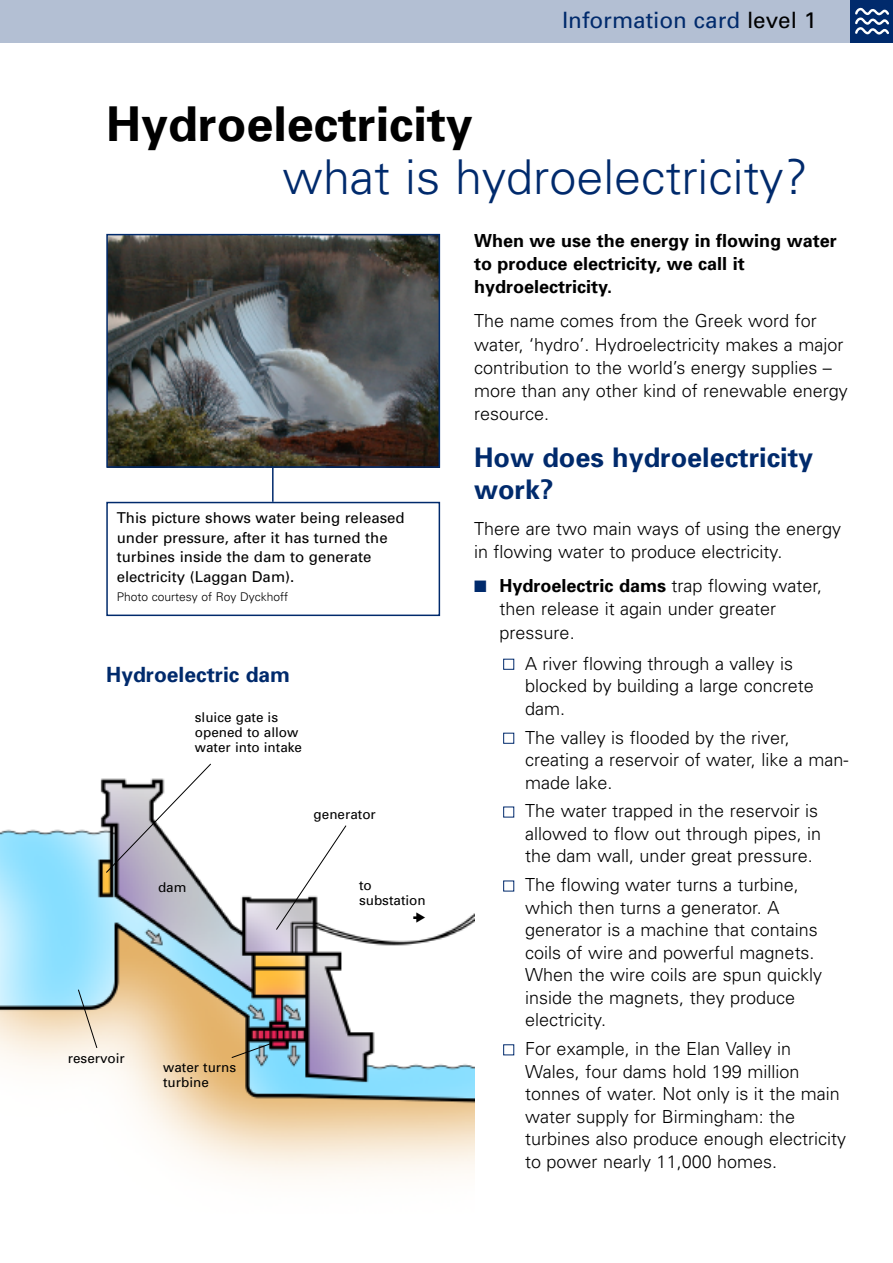
<style>
.page{position:relative;width:893px;height:1263px;background:#fff}
.page>*{position:absolute;margin:0;border:0;box-sizing:border-box;transform-origin:0 0}
.t1{font:300 48px "Univers";color:#002a6c}
.t2{font:700 48px "Univers";color:#000}
.t3{font:700 27px/32.4px "Univers";color:#002a6c}
.t4{font:22.5px "Univers";color:#002a6c}
.t5{font:700 21px "Univers";color:#002a6c}
.t6{font:300 18px/22.5px "Univers";color:#000}
.t7{font:700 18px/23.2px "Univers";color:#000}
.t8{font:15px/19.5px "Univers";color:#000}
.t9{font:13.5px/15.1px "Univers";color:#000}
.t10{font:300 12px "Univers";color:#000}
.s1{color:#000}
.s2{color:#002a6c}
.s3{font-weight:700}
</style>
<div class="page">
<div style="left:0;top:0;width:850px;height:43px;background:#b3bfd3"></div>
<div style="left:850px;top:0;width:43px;height:43px;background:#002a6c"></div>
<svg style="left:855px;top:7px;width:34px;height:28px"></svg>
<img style="left:109px;top:237px;width:328px;height:228px">
<div style="left:106px;top:234px;width:334px;height:234px;border:2px solid #002a6c"></div>
<div style="left:106px;top:502px;width:334px;height:114px;border:2px solid #002a6c"></div>
<img style="left:0;top:763px;width:474px;height:413px">
<svg style="left:276px;top:825px;width:70px;height:105px"></svg>
<svg style="left:78px;top:989px;width:19px;height:59px"></svg>
<svg style="left:232px;top:1044px;width:38px;height:14px"></svg>
<svg style="left:106px;top:764px;width:105px;height:109px"></svg>
<hr style="left:272px;top:468px;width:2px;height:34px;background:#002a6c">
<div style="left:419px;top:961px;width:70px;height:17px;background:#fff"></div>
<svg style="left:413px;top:912px;width:12px;height:10px"></svg>
<p class="t4" style="left:562px;top:12px;width:256px">Information card <span class="s1">level 1</span></p>
<h1 class="t2" style="left:106px;top:106px;width:368px">Hydroelectricity</h1>
<h1 class="t1" style="left:283px;top:160px;width:527px">what is hydroelectricity?</h1>
<p class="t8" style="left:117px;top:509px;width:289px">This picture shows water being released under pressure, after it has turned the turbines inside the dam to generate electricity (Laggan Dam).</p>
<p class="t10" style="left:117px;top:592px;width:173px">Photo courtesy of Roy Dyckhoff</p>
<p class="t5" style="left:106px;top:666px;width:185px">Hydroelectric dam</p>
<p class="t9" style="left:195px;top:711px;width:109px">sluice gate is opened to allow water into intake</p>
<p class="t9" style="left:314px;top:808px;width:64px">generator</p>
<p class="t9" style="left:158px;top:881px;width:30px">dam</p>
<p class="t9" style="left:359px;top:879px;width:68px">to substation</p>
<p class="t9" style="left:68px;top:1052px;width:59px">reservoir</p>
<p class="t9" style="left:163px;top:1060px;width:75px">water turns turbine</p>
<p class="t7" style="left:474px;top:230px;width:364px">When we use the energy in flowing water to produce electricity, we call it hydroelectricity.</p>
<p class="t6" style="left:474px;top:311px;width:375px;line-height:23.2px">The name comes from the Greek word for water, ‘hydro’. Hydroelectricity makes a major contribution to the world’s energy supplies – more than any other kind of renewable energy resource.</p>
<h2 class="t3" style="left:474px;top:443px;width:341px">How does hydroelectricity work?</h2>
<p class="t6" style="left:474px;top:519px;width:369px;line-height:23.2px">There are two main ways of using the energy in flowing water to produce electricity.</p>
<p class="t6" style="left:500px;top:576px;width:324px;line-height:23.2px;text-indent:-25px"><span class="s2">■</span> <span class="s3">Hydroelectric dams</span> trap flowing water, then release it again under greater pressure.</p>
<p class="t6" style="left:525px;top:654px;width:290px">A river flowing through a valley is blocked by building a large concrete dam.</p>
<p class="t6" style="left:525px;top:727px;width:325px">The valley is flooded by the river, creating a reservoir of water, like a man&shy;made lake.</p>
<p class="t6" style="left:525px;top:801px;width:298px">The water trapped in the reservoir is allowed to flow out through pipes, in the dam wall, under great pressure.</p>
<p class="t6" style="left:525px;top:875px;width:299px">The flowing water turns a turbine, which then turns a generator. A generator is a machine that contains coils of wire and powerful magnets.<br>When the wire coils are spun quickly inside the magnets, they produce electricity.</p>
<p class="t6" style="left:525px;top:1039px;width:323px">For example, in the Elan Valley in Wales, four dams hold 199 million tonnes of water. Not only is it the main water supply for Birmingham: the turbines also produce enough electricity to power nearly 11,000 homes.</p>
</div>
